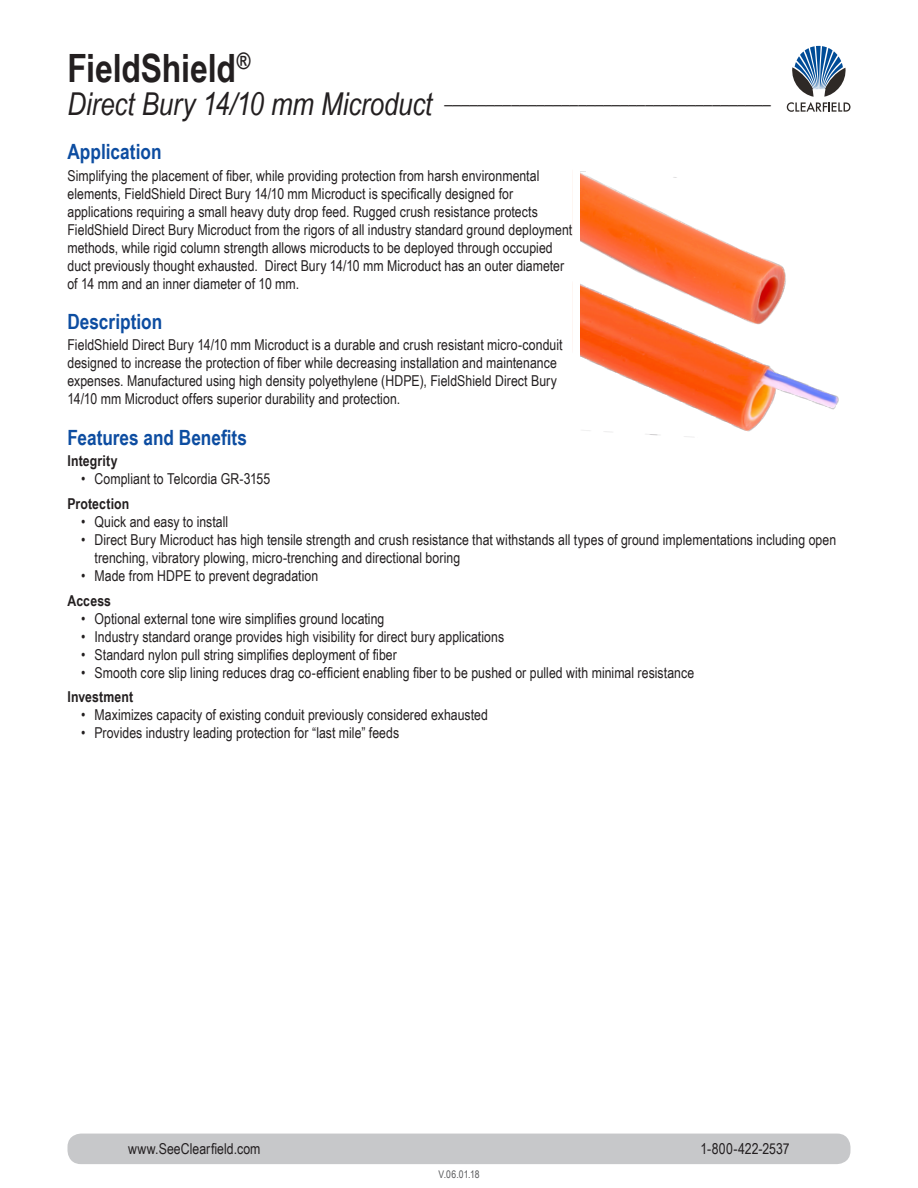
<style>
.page{position:relative;width:918px;height:1188px;background:#fff}
.page>*{position:absolute;margin:0;border:0;box-sizing:border-box;transform-origin:0 0}
.Left_Page_Product_He{font:700 39px "Arial Narrow";letter-spacing:-.005em;color:#231f20}
.Headers{font:700 21px "Arial Narrow";color:#0d4da1}
.Left_Page_Product_Na{font:italic 18.3px "Arial Narrow";color:#231f20}
.t1{font:15px/18px "Arial Narrow";letter-spacing:.005em;color:#231f20}
.Features_and_Benefit{font:700 15px "Arial Narrow";letter-spacing:.01em;color:#231f20}
.t2{font:10.5px "Arial Narrow";color:#57585a}
.s1{font-size:31.5px}
</style>
<div class="page">
<div style="left:68px;top:1134px;width:782px;height:30px;background:#c7c8ca;border-radius:13px"></div>
<svg style="left:787px;top:46px;width:63px;height:66px"></svg>
<img style="left:580px;top:347px;width:259px;height:91px">
<img style="left:580px;top:171px;width:206px;height:176px">
<p class="Left_Page_Product_He" style="left:68px;top:39px;width:185px">FieldShield<sup>®</sup></p>
<p class="Left_Page_Product_Na" style="left:68px;top:85px;width:705px"><span class="s1">Direct Bury 14/10 mm Microduct</span> _______________________________________</p>
<p class="Headers" style="left:68px;top:136px;width:96px">Application</p>
<p class="t1" style="left:68px;top:166px;width:506px">Simplifying the placement of fiber, while providing protection from harsh environmental elements, FieldShield Direct Bury 14/10 mm Microduct is specifically designed for applications requiring a small heavy duty drop feed. Rugged crush resistance protects FieldShield Direct Bury Microduct from the rigors of all industry standard ground deployment methods, while rigid column strength allows microducts to be deployed through occupied duct previously thought exhausted. Direct Bury 14/10 mm Microduct has an outer diameter of 14 mm and an inner diameter of 10 mm.</p>
<p class="Headers" style="left:68px;top:306px;width:96px">Description</p>
<p class="t1" style="left:68px;top:336px;width:497px">FieldShield Direct Bury 14/10 mm Microduct is a durable and crush resistant micro-conduit designed to increase the protection of fiber while decreasing installation and maintenance expenses. Manufactured using high density polyethylene (HDPE), FieldShield Direct Bury 14/10 mm Microduct offers superior durability and protection.</p>
<p class="Headers" style="left:68px;top:422px;width:181px">Features and Benefits</p>
<p class="Features_and_Benefit" style="left:68px;top:450px;width:52px">Integrity</p>
<p class="t1" style="left:81px;top:469px;width:191px">• Compliant to Telcordia GR-3155</p>
<p class="Features_and_Benefit" style="left:68px;top:492px;width:63px">Protection</p>
<p class="t1" style="left:81px;top:512px;width:149px">• Quick and easy to install</p>
<p class="t1" style="left:94px;top:530px;width:743px;text-indent:-14px">• Direct Bury Microduct has high tensile strength and crush resistance that withstands all types of ground implementations including open trenching, vibratory plowing, micro-trenching and directional boring</p>
<p class="t1" style="left:81px;top:566px;width:239px">• Made from HDPE to prevent degradation</p>
<p class="Features_and_Benefit" style="left:68px;top:589px;width:45px">Access</p>
<p class="t1" style="left:81px;top:609px;width:305px">• Optional external tone wire simplifies ground locating</p>
<p class="t1" style="left:81px;top:627px;width:425px">• Industry standard orange provides high visibility for direct bury applications</p>
<p class="t1" style="left:81px;top:645px;width:317px">• Standard nylon pull string simplifies deployment of fiber</p>
<p class="t1" style="left:81px;top:663px;width:615px">• Smooth core slip lining reduces drag co-efficient enabling fiber to be pushed or pulled with minimal resistance</p>
<p class="Features_and_Benefit" style="left:68px;top:686px;width:67px">Investment</p>
<p class="t1" style="left:81px;top:706px;width:408px">• Maximizes capacity of existing conduit previously considered exhausted</p>
<p class="t1" style="left:81px;top:724px;width:320px">• Provides industry leading protection for “last mile” feeds</p>
<p class="t1" style="left:128px;top:1139px;width:134px">www.SeeClearfield.com</p>
<p class="t1" style="left:700px;top:1139px;width:91px">1-800-422-2537</p>
<p class="t2" style="left:438px;top:1167px;width:43px">V.06.01.18</p>
</div>
